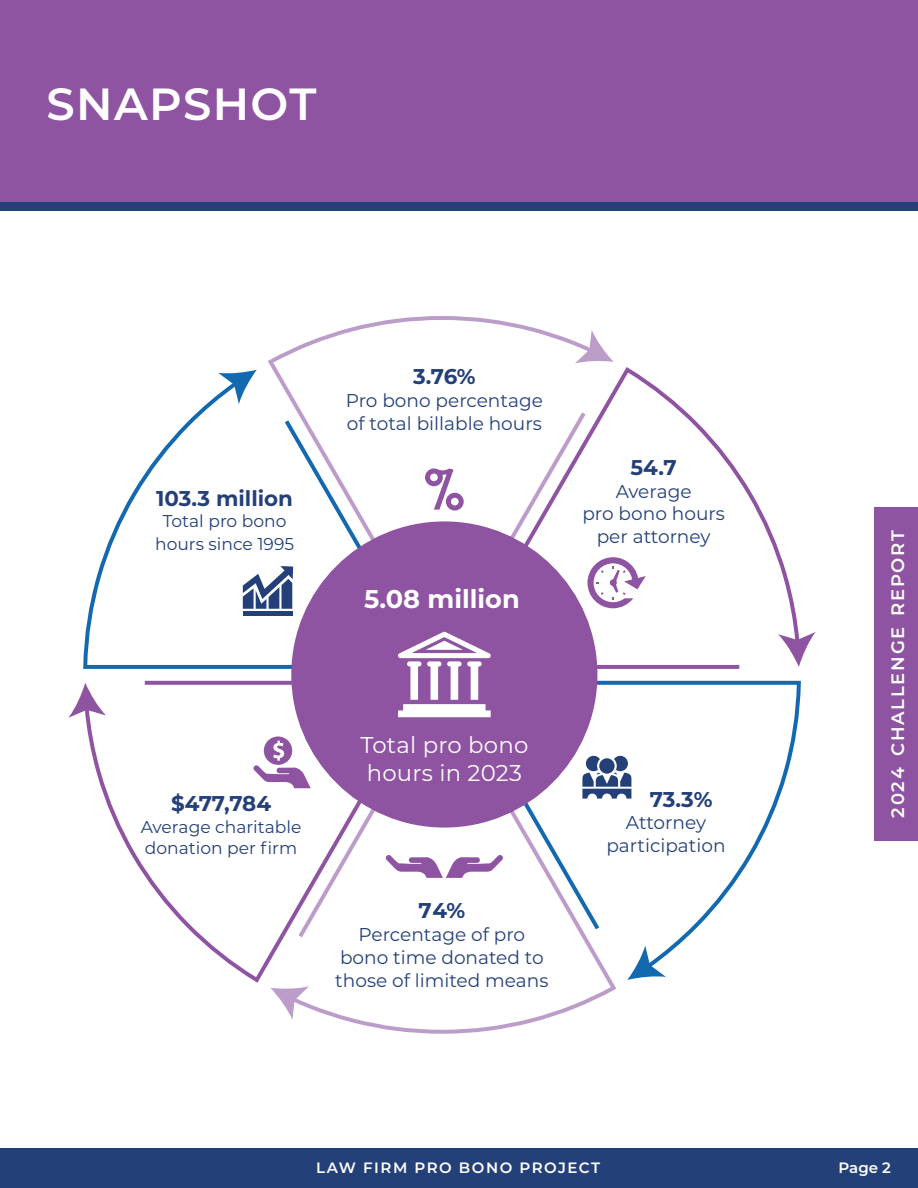
<style>
.page{position:relative;width:918px;height:1188px;background:#fff}
.page>*{position:absolute;margin:0;border:0;box-sizing:border-box;transform-origin:0 0}
.t1{font:600 45px "Montserrat";letter-spacing:.03em;color:#fff}
.t2{font:700 25.65px "Montserrat";color:#fff}
.t3{font:22.8px/28.5px "Montserrat";letter-spacing:.01em;color:#fff}
.t4{font:700 21.3px "Montserrat";color:#244079}
.t5{font:18.6px/22.8px "Montserrat";color:#244079;text-align:center}
.t6{font:600 18px "Montserrat";letter-spacing:.1em;color:#fff}
.t7{font:17.1px/22.8px "Montserrat";color:#244079;text-align:center}
.t8{font:600 15px "Montserrat";letter-spacing:.1em;color:#fff}
</style>
<div class="page">
<div style="left:0;top:0;width:918px;height:203px;background:#8e53a1"></div>
<div style="left:874px;top:507px;width:44px;height:333px;background:#8e53a1"></div>
<div style="left:0;top:202px;width:918px;height:9px;background:#244079"></div>
<div style="left:0;top:1148px;width:918px;height:40px;background:#244079"></div>
<svg style="left:268px;top:316px;width:307px;height:218px"></svg>
<svg style="left:575px;top:330px;width:39px;height:34px"></svg>
<svg style="left:309px;top:815px;width:307px;height:219px"></svg>
<svg style="left:271px;top:986px;width:38px;height:34px"></svg>
<svg style="left:506px;top:367px;width:293px;height:302px"></svg>
<svg style="left:778px;top:632px;width:38px;height:35px"></svg>
<svg style="left:83px;top:381px;width:295px;height:288px"></svg>
<svg style="left:218px;top:370px;width:39px;height:34px"></svg>
<svg style="left:506px;top:681px;width:295px;height:287px"></svg>
<svg style="left:627px;top:946px;width:39px;height:34px"></svg>
<svg style="left:85px;top:681px;width:293px;height:302px"></svg>
<svg style="left:68px;top:683px;width:38px;height:35px"></svg>
<div style="left:291px;top:521px;width:306px;height:307px;background:#8e53a1;border-radius:50%"></div>
<hr style="left:243px;top:611px;width:49px;height:4px;background:#244079">
<svg style="left:243px;top:566px;width:50px;height:43px"></svg>
<svg style="left:424px;top:468px;width:40px;height:43px"></svg>
<svg style="left:587px;top:557px;width:59px;height:51px"></svg>
<svg style="left:254px;top:736px;width:57px;height:52px"></svg>
<svg style="left:582px;top:756px;width:50px;height:43px"></svg>
<svg style="left:398px;top:632px;width:93px;height:85px"></svg>
<svg style="left:386px;top:855px;width:117px;height:23px"></svg>
<h1 class="t1" style="left:47px;top:85px;width:271px">SNAPSHOT</h1>
<p class="t4" style="left:156px;top:488px;width:138px">103.3 million</p>
<p class="t7" style="left:155px;top:511px;width:141px">Total pro bono hours since 1995</p>
<p class="t4" style="left:413px;top:366px;width:64px">3.76%</p>
<p class="t5" style="left:346px;top:391px;width:199px;text-align:left">Pro bono percentage of total billable hours</p>
<h2 class="t2" style="left:364px;top:586px;width:157px">5.08 million</h2>
<p class="t4" style="left:630px;top:457px;width:48px">54.7</p>
<p class="t5" style="left:582px;top:481px;width:144px">Average<br>pro bono hours per attorney</p>
<p class="t4" style="left:171px;top:793px;width:102px">$477,784</p>
<p class="t7" style="left:141px;top:817px;width:162px;line-height:21.3px;text-align:left">Average charitable donation per firm</p>
<p class="t3" style="left:360px;top:732px;width:170px">Total pro bono hours in 2023</p>
<p class="t4" style="left:418px;top:900px;width:48px">74%</p>
<p class="t5" style="left:335px;top:925px;width:215px">Percentage of pro bono time donated to those of limited means</p>
<p class="t4" style="left:650px;top:789px;width:64px">73.3%</p>
<p class="t5" style="left:606px;top:813px;width:121px">Attorney participation</p>
<p class="t6" style="left:887px;top:818px;width:289px;rotate:-90deg">2024 CHALLENGE REPORT</p>
<p class="t8" style="left:316px;top:1161px;width:286px">LAW FIRM PRO BONO PROJECT</p>
<p class="t8" style="left:839px;top:1161px;width:54px">Page 2</p>
</div>
